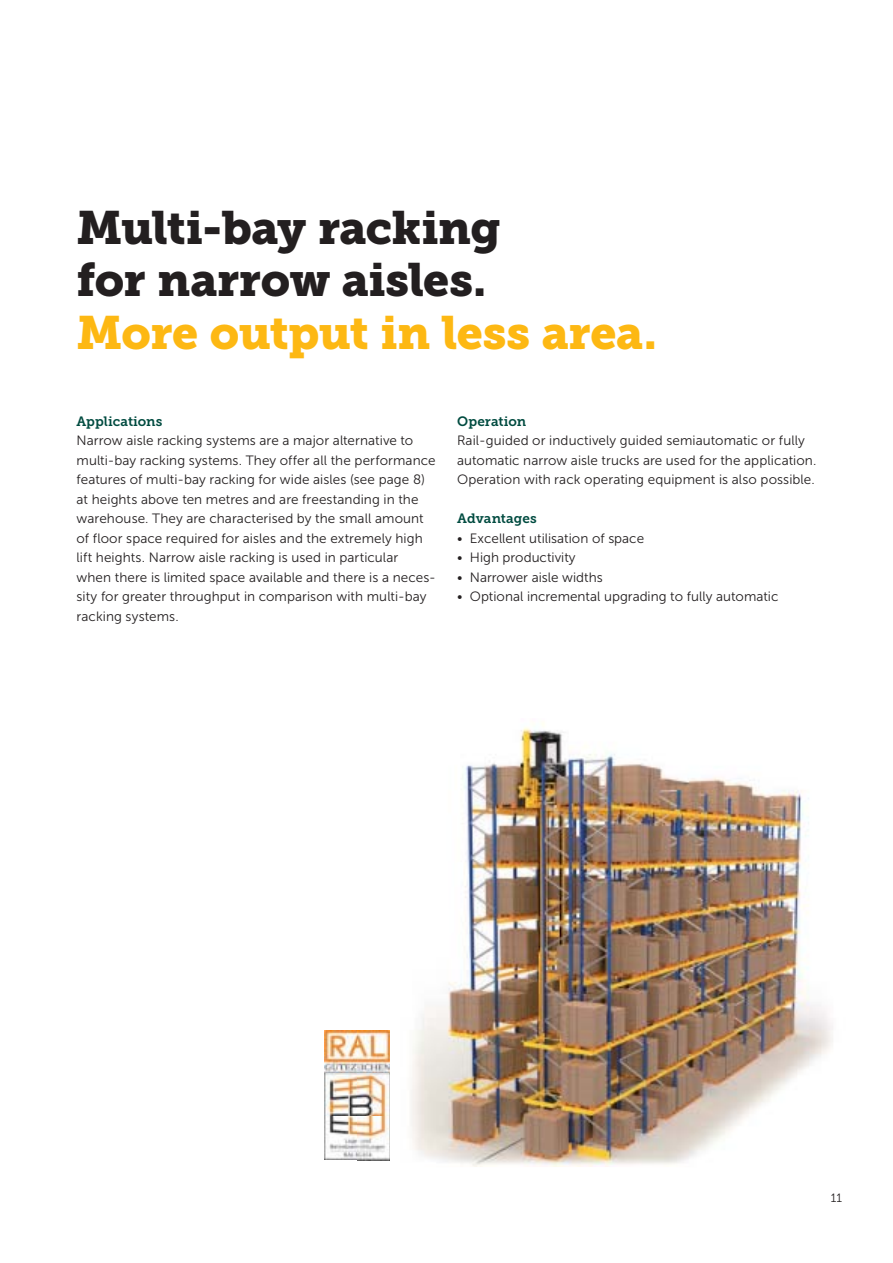
<style>
.page{position:relative;width:893px;height:1263px;background:#fff}
.page>*{position:absolute;margin:0;border:0;box-sizing:border-box;transform-origin:0 0}
.t1{font:46.5px/52.5px "Museo JH Slab 900";letter-spacing:-.01em;color:#231f20}
.t2{font:46.5px "Museo JH Slab 900";letter-spacing:-.01em;color:#fdb813}
.t3{font:13.5px/19.5px "Museo JH Sans 300";letter-spacing:.005em;color:#231f20}
.t4{font:13.5px "Museo JH Slab 700";letter-spacing:.005em;color:#004b40}
.t5{font:12px "Museo JH Sans 300";color:#231f20}
</style>
<div class="page">
<img style="left:324px;top:723px;width:509px;height:444px">
<img style="left:325px;top:1030px;width:65px;height:130px">
<h1 class="t1" style="left:77px;top:206px;width:426px">Multi-bay racking for narrow aisles.</h1>
<h1 class="t2" style="left:77px;top:314px;width:582px">More output in less area.</h1>
<p class="t4" style="left:77px;top:416px;width:88px">Applications</p>
<p class="t3" style="left:77px;top:432px;width:361px">Narrow aisle racking systems are a major alternative to multi-bay racking systems. They offer all the performance features of multi-bay racking for wide aisles (see page 8) at heights above ten metres and are freestanding in the warehouse. They are characterised by the small amount of floor space required for aisles and the extremely high lift heights. Narrow aisle racking is used in particular when there is limited space available and there is a neces&shy;sity for greater throughput in comparison with multi-bay racking systems.</p>
<p class="t4" style="left:457px;top:416px;width:71px">Operation</p>
<p class="t3" style="left:457px;top:432px;width:361px">Rail-guided or inductively guided semi automatic or fully automatic narrow aisle trucks are used for the application.<br>Operation with rack operating equipment is also possible.</p>
<p class="t4" style="left:457px;top:513px;width:81px">Advantages</p>
<p class="t3" style="left:457px;top:530px;width:189px">• Excellent utilisation of space</p>
<p class="t3" style="left:457px;top:549px;width:120px">• High productivity</p>
<p class="t3" style="left:457px;top:569px;width:147px">• Narrower aisle widths</p>
<p class="t3" style="left:457px;top:588px;width:323px">• Optional incremental upgrading to fully automatic</p>
<p class="t5" style="left:831px;top:1193px;width:13px">11</p>
</div>
